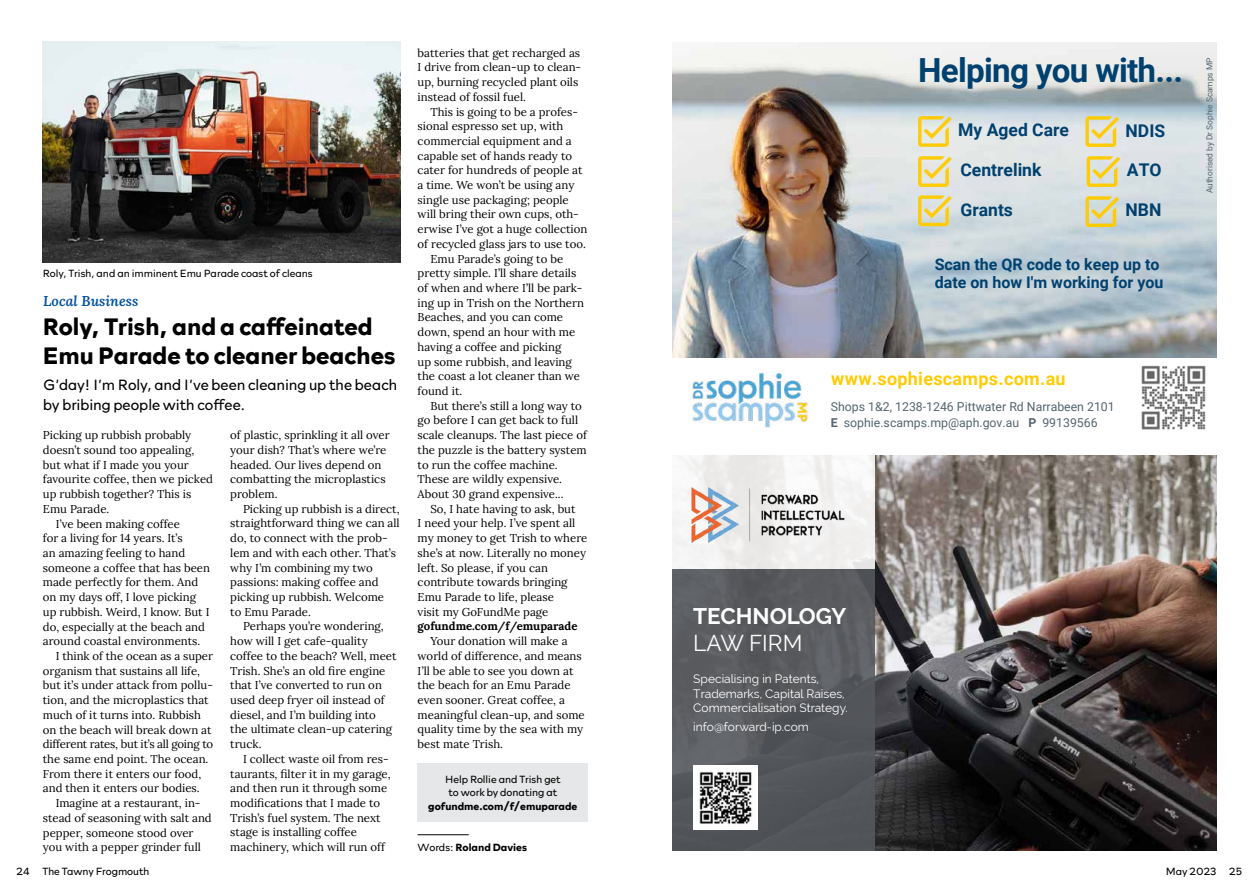
<style>
.page{position:relative;width:1259px;height:893px;background:#fff}
.page>*{position:absolute;margin:0;border:0;box-sizing:border-box;transform-origin:0 0}
.t1{font:700 33.15px "Roboto";letter-spacing:-.02em;color:#00416f}
.t2{font:700 24px/28.8px "Rockford Sans";color:#000}
.t3{font:700 22.5px "Raleway";color:#fff}
.t4{font:22.5px "Raleway";color:#fff}
.t5{font:700 18px "Roboto";letter-spacing:.015em;color:#ffcb04}
.t6{font:700 17.55px "Roboto";color:#00416f}
.t7{font:700 16.05px/18.1px "Roboto";color:#00416f}
.t8{font:300 15px/19.5px "Rockford Sans";color:#000}
.t9{font:italic 600 14.25px "Lora";color:#0050a3}
.t10{font:12.3px/15.3px "Roboto";color:#53656f}
.t11{font:12px/14.4px "Raleway";color:#fff}
.t12{font:11.4px/14.7px "Lora";color:#000}
.t13{font:11.4px "Lora";letter-spacing:-.02em;color:#000}
.t14{font:700 11.4px "Lora";color:#000}
.t15{font:300 10.5px/13.5px "Rockford Sans";color:#000;text-align:center}
.t16{font:700 10.5px "Rockford Sans";color:#000}
.t17{font:8.4px "Roboto";color:#53656f}
.s1{font-weight:300}
.s2{font-weight:700}
</style>
<div class="page">
<img style="left:874px;top:455px;width:342px;height:395px">
<div style="left:672px;top:569px;width:202px;height:281px;background:#55585d"></div>
<div style="left:672px;top:455px;width:202px;height:114px;background:#f2f1f0"></div>
<img style="left:693px;top:766px;width:64px;height:64px">
<img style="left:685px;top:482px;width:164px;height:66px">
<img style="left:43px;top:42px;width:357px;height:221px">
<hr style="left:418px;top:834px;width:51px;height:1px;background:#000">
<div style="left:418px;top:763px;width:170px;height:59px;background:#e6e7e8"></div>
<img style="left:672px;top:43px;width:544px;height:315px">
<svg style="left:918px;top:116px;width:33px;height:31px"></svg>
<svg style="left:918px;top:156px;width:33px;height:31px"></svg>
<svg style="left:918px;top:195px;width:33px;height:31px"></svg>
<svg style="left:1085px;top:116px;width:34px;height:31px"></svg>
<svg style="left:1086px;top:156px;width:34px;height:31px"></svg>
<svg style="left:1085px;top:196px;width:34px;height:31px"></svg>
<img style="left:688px;top:372px;width:120px;height:56px">
<img style="left:1141px;top:365px;width:64px;height:65px">
<p class="t15" style="left:43px;top:266px;width:271px">Roly, Trish, and an imminent Emu Parade coast of cleans</p>
<p class="t9" style="left:43px;top:291px;width:97px">Local Business</p>
<h2 class="t2" style="left:43px;top:311px;width:354px">Roly, Trish, and a caffeinated<br>Emu Parade to cleaner beaches</h2>
<h3 class="t8" style="left:43px;top:374px;width:355px">G’day! I’m Roly, and I’ve been cleaning up the beach by bribing people with coffee.</h3>
<p class="t12" style="left:43px;top:427px;width:150px">Picking up rubbish probably</p>
<p class="t12" style="left:43px;top:442px;width:153px">doesn’t sound too appealing,</p>
<p class="t12" style="left:43px;top:457px;width:147px">but what if I made you your</p>
<p class="t12" style="left:43px;top:471px;width:172px">favourite coffee, then we picked</p>
<p class="t12" style="left:43px;top:486px;width:150px">up rubbish together? This is</p>
<p class="t12" style="left:43px;top:501px;width:68px">Emu Parade.</p>
<p class="t12" style="left:56px;top:515px;width:126px">I’ve been making coffee</p>
<p class="t12" style="left:43px;top:530px;width:141px">for a living for 14 years. It’s</p>
<p class="t12" style="left:43px;top:545px;width:144px">an amazing feeling to hand</p>
<p class="t12" style="left:43px;top:560px;width:169px">someone a coffee that has been</p>
<p class="t12" style="left:43px;top:574px;width:157px">made perfectly for them. And</p>
<p class="t12" style="left:43px;top:589px;width:155px">on my days off, I love picking</p>
<p class="t12" style="left:43px;top:604px;width:168px">up rubbish. Weird, I know. But I</p>
<p class="t12" style="left:43px;top:618px;width:164px">do, especially at the beach and</p>
<p class="t12" style="left:43px;top:633px;width:159px">around coastal environments.</p>
<p class="t12" style="left:56px;top:648px;width:159px">I think of the ocean as a super</p>
<p class="t12" style="left:43px;top:663px;width:159px">organism that sustains all life,</p>
<p class="t12" style="left:43px;top:677px;width:171px">but it’s under attack from pollu-</p>
<p class="t12" style="left:43px;top:692px;width:167px">tion, and the microplastics that</p>
<p class="t12" style="left:43px;top:707px;width:160px">much of it turns into. Rubbish</p>
<p class="t12" style="left:43px;top:721px;width:170px">on the beach will break down at</p>
<p class="t13" style="left:43px;top:736px;width:172px">different rates, but it’s all going to</p>
<p class="t12" style="left:43px;top:751px;width:167px">the same end point. The ocean.</p>
<p class="t12" style="left:43px;top:765px;width:160px">From there it enters our food,</p>
<p class="t12" style="left:43px;top:780px;width:158px">and then it enters our bodies.</p>
<p class="t12" style="left:56px;top:795px;width:146px">Imagine at a restaurant, in-</p>
<p class="t12" style="left:43px;top:810px;width:170px">stead of seasoning with salt and</p>
<p class="t12" style="left:43px;top:824px;width:152px">pepper, someone stood over</p>
<p class="t12" style="left:43px;top:839px;width:160px">you with a pepper grinder full</p>
<p class="t12" style="left:230px;top:427px;width:161px">of plastic, sprinkling it all over your dish? That’s where we’re headed. Our lives depend on combatting the microplastics problem.</p>
<p class="t12" style="left:230px;top:501px;width:171px;text-indent:13px">Picking up rubbish is a direct, straightforward thing we can all do, to connect with the prob&shy;lem and with each other. That’s why I’m combining my two passions: making coffee and picking up rubbish. Welcome<br>to Emu Parade.</p>
<p class="t12" style="left:230px;top:618px;width:168px;text-indent:13px">Perhaps you’re wondering, how will I get cafe-quality coffee to the beach? Well, meet<br>Trish. She’s an old fire engine that I’ve converted to run on used deep fryer oil instead of diesel, and I’m building into<br>the ultimate clean-up catering truck.</p>
<p class="t12" style="left:230px;top:751px;width:162px;text-indent:13px">I collect waste oil from res&shy;taurants, filter it in my garage, and then run it through some modifications that I made to<br>Trish’s fuel system. The next stage is installing coffee machinery, which will run off</p>
<p class="t12" style="left:418px;top:45px;width:165px">batteries that get recharged as<br>I drive from clean-up to clean&shy;up, burning recycled plant oils instead of fossil fuel.</p>
<p class="t12" style="left:430px;top:103px;width:149px">This is going to be a profes-</p>
<p class="t12" style="left:418px;top:118px;width:147px">sional espresso set up, with</p>
<p class="t12" style="left:418px;top:133px;width:156px">commercial equipment and a</p>
<p class="t12" style="left:418px;top:147px;width:156px">capable set of hands ready to</p>
<p class="t12" style="left:418px;top:162px;width:166px">cater for hundreds of people at</p>
<p class="t12" style="left:418px;top:177px;width:158px">a time. We won’t be using any</p>
<p class="t12" style="left:418px;top:192px;width:153px">single use packaging; people</p>
<p class="t12" style="left:418px;top:206px;width:163px">will bring their own cups, oth-</p>
<p class="t12" style="left:418px;top:221px;width:171px">erwise I’ve got a huge collection</p>
<p class="t12" style="left:418px;top:236px;width:170px">of recycled glass jars to use too.</p>
<p class="t12" style="left:430px;top:250px;width:134px">Emu Parade’s going to be</p>
<p class="t12" style="left:418px;top:265px;width:160px">pretty simple. I’ll share details</p>
<p class="t12" style="left:418px;top:280px;width:166px">of when and where I’ll be park-</p>
<p class="t12" style="left:418px;top:295px;width:168px">ing up in Trish on the Northern</p>
<p class="t12" style="left:418px;top:309px;width:147px">Beaches, and you can come</p>
<p class="t12" style="left:418px;top:324px;width:159px">down, spend an hour with me</p>
<p class="t12" style="left:418px;top:339px;width:145px">having a coffee and picking</p>
<p class="t12" style="left:418px;top:353px;width:156px">up some rubbish, and leaving</p>
<p class="t12" style="left:418px;top:368px;width:164px">the coast a lot cleaner than we</p>
<p class="t12" style="left:418px;top:383px;width:46px">found it.</p>
<p class="t12" style="left:430px;top:398px;width:153px">But there’s still a long way to</p>
<p class="t12" style="left:418px;top:412px;width:162px">go before I can get back to full</p>
<p class="t12" style="left:418px;top:427px;width:171px">scale cleanups. The last piece of</p>
<p class="t12" style="left:418px;top:442px;width:171px">the puzzle is the battery system</p>
<p class="t12" style="left:418px;top:456px;width:142px">to run the coffee machine.</p>
<p class="t12" style="left:418px;top:471px;width:146px">These are wildly expensive.</p>
<p class="t12" style="left:418px;top:486px;width:147px">About 30 grand expensive...</p>
<p class="t12" style="left:430px;top:501px;width:147px">So, I hate having to ask, but</p>
<p class="t12" style="left:418px;top:515px;width:159px">I need your help. I’ve spent all</p>
<p class="t12" style="left:418px;top:530px;width:171px">my money to get Trish to where</p>
<p class="t12" style="left:418px;top:545px;width:170px">she’s at now. Literally no money</p>
<p class="t12" style="left:418px;top:559px;width:132px">left. So please, if you can</p>
<p class="t12" style="left:418px;top:574px;width:151px">contribute towards bringing</p>
<p class="t12" style="left:418px;top:589px;width:138px">Emu Parade to life, please</p>
<p class="t12" style="left:418px;top:604px;width:132px">visit my GoFundMe page</p>
<p class="t14" style="left:418px;top:618px;width:161px">gofundme.com/f/emuparade</p>
<p class="t12" style="left:418px;top:633px;width:169px;text-indent:13px">Your donation will make a world of difference, and means<br>I’ll be able to see you down at the beach for an Emu Parade even sooner. Great coffee, a meaningful clean-up, and some quality time by the sea with my best mate Trish.</p>
<p class="t15" style="left:445px;top:771px;width:117px">Help Rollie and Trish get to work by donating at</p>
<p class="t16" style="left:428px;top:798px;width:151px">gofundme.com/f/emuparade</p>
<p class="t16" style="left:418px;top:839px;width:111px"><span class="s1">Words:</span> Roland Davies</p>
<h1 class="t1" style="left:918px;top:47px;width:266px">Helping you with...</h1>
<h3 class="t6" style="left:958px;top:118px;width:112px">My Aged Care</h3>
<h3 class="t6" style="left:1125px;top:118px;width:41px">NDIS</h3>
<h3 class="t6" style="left:960px;top:158px;width:82px">Centrelink</h3>
<h3 class="t6" style="left:1127px;top:158px;width:36px">ATO</h3>
<h3 class="t6" style="left:1125px;top:198px;width:37px">NBN</h3>
<h3 class="t6" style="left:960px;top:197px;width:54px">Grants</h3>
<h3 class="t7" style="left:934px;top:254px;width:230px">Scan the QR code to keep up to date on how I'm working for you</h3>
<p class="t17" style="left:1203px;top:193px;width:137px;rotate:-90deg">Authorised by Dr Sophie Scamps MP</p>
<h3 class="t5" style="left:831px;top:366px;width:236px">www.sophiescamps.com.au</h3>
<p class="t10" style="left:831px;top:399px;width:285px">Shops 1&amp;2, 1238-1246 Pittwater Rd Narrabeen 2101<br><span class="s2">E</span> sophie.scamps.mp@aph.gov.au <span class="s2">P</span> 99139566</p>
<h3 class="t3" style="left:693px;top:604px;width:155px">TECHNOLOGY</h3>
<h3 class="t4" style="left:693px;top:630px;width:111px">LAW FIRM</h3>
<p class="t11" style="left:693px;top:672px;width:156px">Specialising in Patents,<br>Trademarks, Capital Raises,<br>Commercialisation Strategy.</p>
<p class="t11" style="left:693px;top:719px;width:117px">info@forward-ip.com</p>
<p class="t15" style="left:17px;top:864px;width:134px">24 The Tawny Frogmouth</p>
<p class="t15" style="left:1165px;top:864px;width:78px">May 2023 25</p>
</div>
